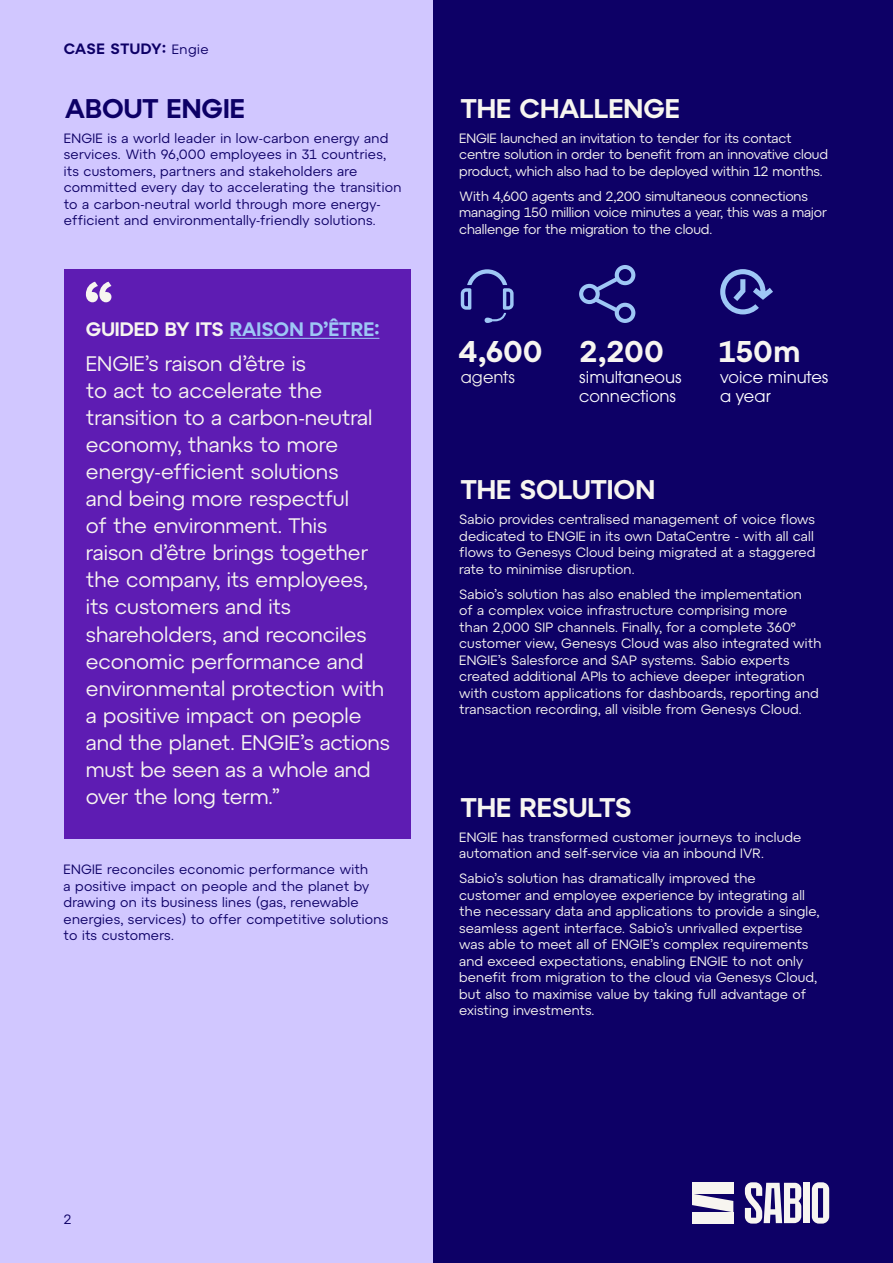
<style>
.page{position:relative;width:893px;height:1263px;background:#fff}
.page>*{position:absolute;margin:0;border:0;box-sizing:border-box;transform-origin:0 0}
.t1{font:600 30px "Atyp BL Text";color:#f7f5f0}
.t2{font:600 27px "Atyp BL Text";color:#f7f5f0}
.t3{font:600 27px "Atyp BL Text";color:#0d0066}
.t4{font:21px/27px "Atyp BL Text";color:#f7f5f0}
.t5{font:600 19.5px "Atyp BL Text";color:#9ec7f5}
.t6{font:18px/19.5px "Avant Garde Gothic Itc T";color:#fff}
.t7{font:18px "Avant Garde Gothic Itc T";color:#f7f5f0}
.t8{font:600 15px "Atyp BL Text";letter-spacing:.03em;color:#0d0066}
.t9{font:13.5px/16.5px "Atyp BL Text";letter-spacing:.01em;color:#f7f5f0}
.t10{font:13.5px/16.5px "Atyp BL Text";letter-spacing:.02em;color:#0d0066}
.t11{font:13.5px/16.5px "Atyp BL Text";letter-spacing:-.01em;color:#f7f5f0}
.s1{font-weight:400;font-size:13.5px}
.s2{color:#f7f5f0}
</style>
<div class="page">
<div style="left:0;top:0;width:434px;height:1263px;background:#d1c7ff"></div>
<div style="left:434px;top:0;width:459px;height:1263px;background:#0d0066"></div>
<div style="left:692px;top:1182px;width:41px;height:12px;background:#f7f5f0"></div>
<div style="left:692px;top:1212px;width:41px;height:12px;background:#f7f5f0"></div>
<svg style="left:692px;top:1194px;width:41px;height:18px"></svg>
<svg style="left:812px;top:1182px;width:17px;height:41px"></svg>
<div style="left:803px;top:1183px;width:7px;height:40px;background:#f7f5f0"></div>
<svg style="left:745px;top:1182px;width:56px;height:41px"></svg>
<div style="left:65px;top:269px;width:346px;height:570px;background:#5e1cb3"></div>
<hr style="left:230px;top:338px;width:149px;height:1px;background:#9ec7f5">
<svg style="left:461px;top:269px;width:53px;height:54px"></svg>
<svg style="left:720px;top:269px;width:53px;height:45px"></svg>
<svg style="left:579px;top:265px;width:56px;height:58px"></svg>
<svg style="left:86px;top:282px;width:25px;height:20px"></svg>
<p class="t8" style="left:64px;top:39px;width:146px">CASE STUDY: <span class="s1">Engie</span></p>
<h2 class="t3" style="left:65px;top:92px;width:181px">ABOUT ENGIE</h2>
<p class="t10" style="left:64px;top:130px;width:339px">ENGIE is a world leader in low-carbon energy and services. With 96,000 employees in 31 countries, its customers, partners and stakeholders are committed every day to accelerating the transition to a carbon-neutral world through more energy&shy;efficient and environmentally-friendly solutions.</p>
<h3 class="t5" style="left:86px;top:317px;width:295px"><span class="s2">GUIDED BY ITS</span> RAISON D’ÊTRE:</h3>
<p class="t4" style="left:86px;top:350px;width:305px">ENGIE’s raison d’être is<br>to act to accelerate the transition to a carbon-neutral economy, thanks to more energy-efficient solutions<br>and being more respectful<br>of the environment. This raison d’être brings together the company, its employees, its customers and its shareholders, and reconciles economic performance and environmental protection with a positive impact on people and the planet. ENGIE’s actions must be seen as a whole and over the long term.”</p>
<p class="t10" style="left:64px;top:861px;width:326px">ENGIE reconciles economic performance with<br>a positive impact on people and the planet by drawing on its business lines (gas, renewable energies, services) to offer competitive solutions to its customers.</p>
<h2 class="t2" style="left:461px;top:92px;width:221px">THE CHALLENGE</h2>
<p class="t11" style="left:459px;top:130px;width:370px">ENGIE launched an invitation to tender for its contact centre solution in order to benefit from an innovative cloud product, which also had to be deployed within 12 months.</p>
<p class="t11" style="left:459px;top:188px;width:369px">With 4,600 agents and 2,200 simultaneous connections managing 150 million voice minutes a year, this was a major challenge for the migration to the cloud.</p>
<h1 class="t1" style="left:459px;top:334px;width:206px">4,600 2,200</h1>
<h1 class="t1" style="left:719px;top:334px;width:83px">150m</h1>
<h3 class="t7" style="left:461px;top:366px;width:56px">agents</h3>
<h3 class="t6" style="left:579px;top:367px;width:104px">simultaneous connections</h3>
<h3 class="t6" style="left:720px;top:367px;width:110px">voice minutes a year</h3>
<h2 class="t2" style="left:461px;top:474px;width:196px">THE SOLUTION</h2>
<p class="t9" style="left:459px;top:511px;width:358px;text-align:justify">Sabio provides centralised management of voice flows dedicated to ENGIE in its own DataCentre - with all call flows to Genesys Cloud being migrated at a staggered rate to minimise disruption.</p>
<p class="t9" style="left:459px;top:586px;width:364px">Sabio’s solution has also enabled the implementation<br>of a complex voice infrastructure comprising more<br>than 2,000 SIP channels. Finally, for a complete 360° customer view, Genesys Cloud was also integrated with ENGIE’s Salesforce and SAP systems. Sabio experts created additional APIs to achieve deeper integration with custom applications for dashboards, reporting and transaction recording, all visible from Genesys Cloud.</p>
<h2 class="t2" style="left:461px;top:791px;width:173px">THE RESULTS</h2>
<p class="t9" style="left:459px;top:828px;width:344px">ENGIE has transformed customer journeys to include automation and self-service via an inbound IVR.</p>
<p class="t9" style="left:459px;top:870px;width:361px">Sabio’s solution has dramatically improved the customer and employee experience by integrating all the necessary data and applications to provide a single, seamless agent interface. Sabio’s unrivalled expertise was able to meet all of ENGIE’s complex requirements and exceed expectations, enabling ENGIE to not only benefit from migration to the cloud via Genesys Cloud, but also to maximise value by taking full advantage of existing investments.</p>
<p class="t10" style="left:64px;top:1211px;width:10px">2</p>
</div>
